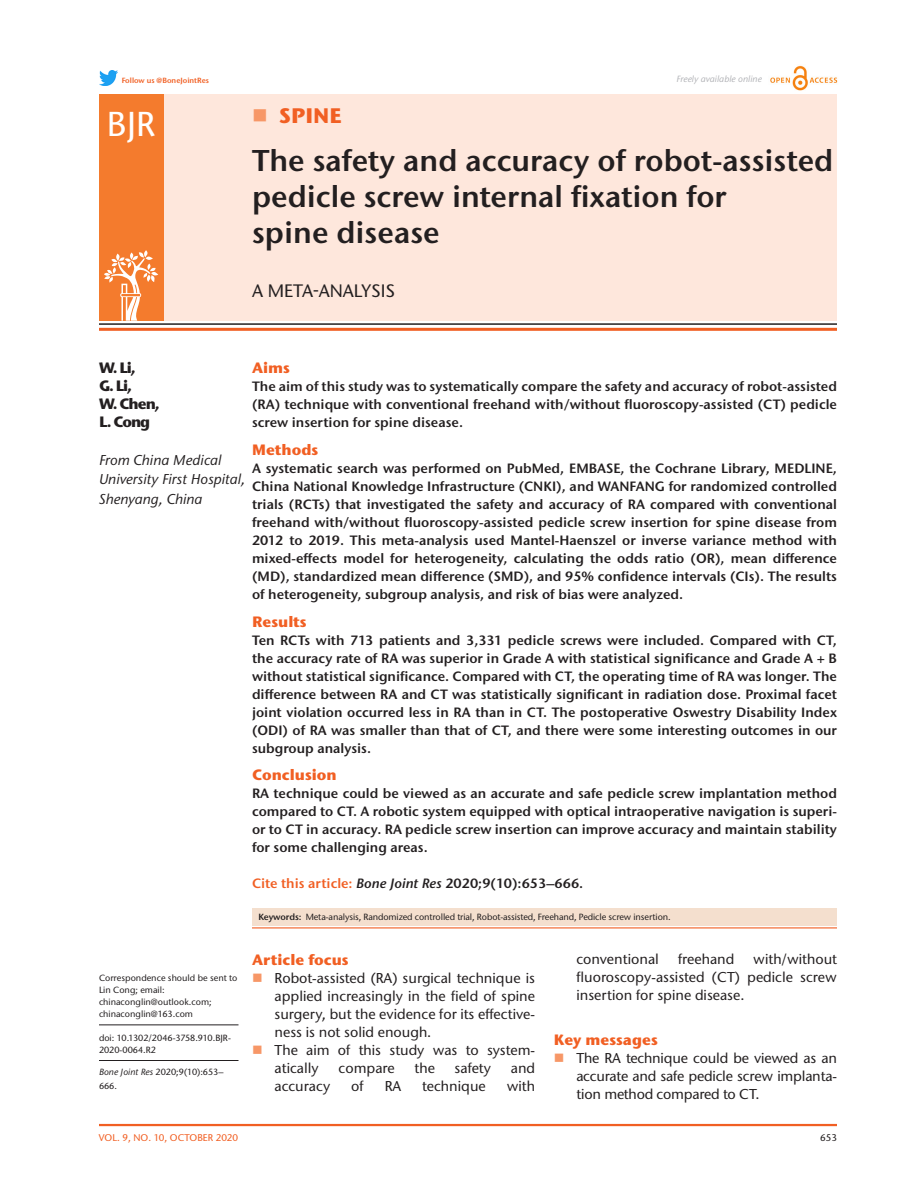
<style>
.page{position:relative;width:918px;height:1188px;background:#fff}
.page>*{position:absolute;margin:0;border:0;box-sizing:border-box;transform-origin:0 0}
.t1{font:500 34.5px "Stone Sans ITC Pro";color:#fff}
.t2{font:600 30px/36px "Stone Sans ITC Pro";color:#231f20}
.t3{font:700 21px "Stone Sans ITC Pro";color:#f15f23}
.t4{font:500 18px "Stone Sans ITC Pro";color:#231f20}
.t5{font:700 15px "Stone Sans ITC Pro";color:#f15f23}
.t6{font:700 15px/18px "Stone Sans ITC Pro";letter-spacing:-.07em;color:#231f20}
.t7{font:500 14.25px/18px "Stone Sans ITC Pro";color:#231f20;text-align:justify}
.t8{font:italic 500 14.25px/19.5px "Stone Sans ITC Pro";color:#231f20}
.t9{font:600 13.5px/18px "Stone Sans ITC Pro";color:#231f20;text-align:justify}
.t10{font:500 9.75px "Stone Sans ITC Pro";color:#f15f23}
.t11{font:500 9.75px "Stone Sans ITC Pro";color:#231f20}
.t12{font:500 9px/12px "Stone Sans ITC Pro";color:#231f20}
.t13{font:italic 500 9px "Stone Sans ITC Pro";color:#b2b3b7}
.t14{font:600 7.5px "Stone Sans ITC Pro";color:#f15f23}
.s1{font-style:italic}
.s2{color:#f15f23}
.s3{font-weight:600}
</style>
<div class="page">
<hr style="left:99px;top:1124px;width:738px;height:2px;background:#f15f23">
<img style="left:99px;top:71px;width:18px;height:14px">
<img style="left:770px;top:65px;width:68px;height:26px">
<hr style="left:99px;top:323px;width:738px;height:2px;background:#231f20">
<hr style="left:99px;top:328px;width:738px;height:3px;background:#f15f23">
<div style="left:99px;top:94px;width:738px;height:227px;background:#fee7dc"></div>
<div style="left:99px;top:94px;width:64px;height:227px;background:#f47b2d"></div>
<svg style="left:104px;top:250px;width:54px;height:71px"></svg>
<div style="left:252px;top:908px;width:585px;height:18px;background:#f4dfce"></div>
<hr style="left:99px;top:1024px;width:139px;height:1px;background:#231f20">
<hr style="left:99px;top:1060px;width:139px;height:1px;background:#231f20">
<hr style="left:252px;top:927px;width:585px;height:1px;background:#f15f23">
<p class="t14" style="left:122px;top:75px;width:89px">Follow us @BoneJointRes</p>
<p class="t13" style="left:676px;top:73px;width:87px">Freely available online</p>
<h1 class="t1" style="left:107px;top:103px;width:50px">BJR</h1>
<h3 class="t3" style="left:279px;top:102px;width:64px">Spine</h3>
<h2 class="t2" style="left:252px;top:143px;width:583px">The safety and accuracy of robot-assisted pedicle screw internal fixation for<br>spine disease</h2>
<h3 class="t4" style="left:252px;top:280px;width:145px">A meta--a nalysis</h3>
<p class="t6" style="left:99px;top:359px;width:62px">W. Li,<br>G. Li,<br>W. Chen,<br>L. Cong</p>
<p class="t8" style="left:99px;top:450px;width:148px">From China Medical<br>University First Hospital,<br>Shenyang, China</p>
<p class="t12" style="left:99px;top:972px;width:140px">Correspondence should be sent to<br>Lin Cong; email: chinaconglin@outlook.com; chinaconglin@163.com</p>
<p class="t12" style="left:99px;top:1032px;width:133px">doi: 10.1302/2046-3758.910.BJR-<br>2020-0064.R2</p>
<p class="t12" style="left:99px;top:1066px;width:126px;line-height:13.5px"><span class="s1">Bone Joint Res</span> 2020;9(10):653–<br>666.</p>
<p class="t5" style="left:252px;top:358px;width:39px">Aims</p>
<p class="t9" style="left:252px;top:377px;width:586px">The aim of this study was to systematically compare the safety and accuracy of robot-assisted (RA) technique with conventional freehand with/without fluoroscopy-assisted (CT) pedicle screw insertion for spine disease.</p>
<p class="t5" style="left:252px;top:440px;width:68px">Methods</p>
<p class="t9" style="left:252px;top:459px;width:587px">A systematic search was performed on PubMed, EMBASE, the Cochrane Library, MEDLINE, China National Knowledge Infrastructure (CNKI), and WANFANG for randomized controlled trials (RCTs) that investigated the safety and accuracy of RA compared with conventional freehand with/without fluoroscopy-assisted pedicle screw insertion for spine disease from 2012 to 2019. This meta-analysis used Mantel-Haenszel or inverse variance method with mixed-effects model for heterogeneity, calculating the odds ratio (OR), mean difference (MD), standardized mean difference (SMD), and 95% confidence intervals (CIs). The results of heterogeneity, subgroup analysis, and risk of bias were analyzed.</p>
<p class="t5" style="left:252px;top:612px;width:56px">Results</p>
<p class="t9" style="left:252px;top:631px;width:587px">Ten RCTs with 713 patients and 3,331 pedicle screws were included. Compared with CT, the accuracy rate of RA was superior in Grade A with statistical significance and Grade A + B without statistical significance. Compared with CT, the operating time of RA was longer. The difference between RA and CT was statistically significant in radiation dose. Proximal facet joint violation occurred less in RA than in CT. The postoperative Oswestry Disability Index (ODI) of RA was smaller than that of CT, and there were some interesting outcomes in our subgroup analysis.</p>
<p class="t5" style="left:252px;top:765px;width:86px">Conclusion</p>
<p class="t9" style="left:252px;top:785px;width:587px">RA technique could be viewed as an accurate and safe pedicle screw implantation method compared to CT. A robotic system equipped with optical intraoperative navigation is superi&shy;or to CT in accuracy. RA pedicle screw insertion can improve accuracy and maintain stability for some challenging areas.</p>
<p class="t9" style="left:252px;top:875px;width:333px"><span class="s2">Cite this article:</span> <span class="s1">Bone Joint Res</span> 2020;9(10):653–666.</p>
<p class="t12" style="left:258px;top:911px;width:414px"><span class="s3">Keywords:</span> Meta-analysis, Randomized controlled trial, Robot-assisted, Freehand, Pedicle screw insertion.</p>
<p class="t5" style="left:252px;top:950px;width:98px">Article focus</p>
<p class="t7" style="left:275px;top:969px;width:262px;text-align:left">Robot-assisted (RA) surgical technique is applied increasingly in the field of spine surgery, but the evidence for its effective&shy;ness is not solid enough.<br>The aim of this study was to system&shy;atically</p>
<p class="t7" style="left:576px;top:950px;width:262px;text-indent:177px">with/without fluoroscopy-assisted (CT) pedicle screw insertion for spine disease.</p>
<p class="t5" style="left:554px;top:1030px;width:105px">Key messages</p>
<p class="t7" style="left:576px;top:1049px;width:262px">The RA technique could be viewed as an accurate and safe pedicle screw implanta&shy;tion method compared to CT.</p>
<p class="t7" style="left:576px;top:950px;width:84px">conventional</p>
<p class="t7" style="left:678px;top:950px;width:58px">freehand</p>
<p class="t7" style="left:339px;top:1059px;width:58px">compare</p>
<p class="t7" style="left:414px;top:1059px;width:22px">the</p>
<p class="t7" style="left:455px;top:1059px;width:38px">safety</p>
<p class="t7" style="left:511px;top:1059px;width:26px">and</p>
<p class="t7" style="left:275px;top:1077px;width:57px">accuracy</p>
<p class="t7" style="left:351px;top:1077px;width:14px">of</p>
<p class="t7" style="left:385px;top:1077px;width:18px">RA</p>
<p class="t7" style="left:422px;top:1077px;width:65px">technique</p>
<p class="t7" style="left:507px;top:1077px;width:30px">with</p>
<p class="t10" style="left:99px;top:1132px;width:141px">VOL. 9, NO. 10, OCTOBER 2020</p>
<p class="t11" style="left:820px;top:1132px;width:18px">653</p>
</div>
